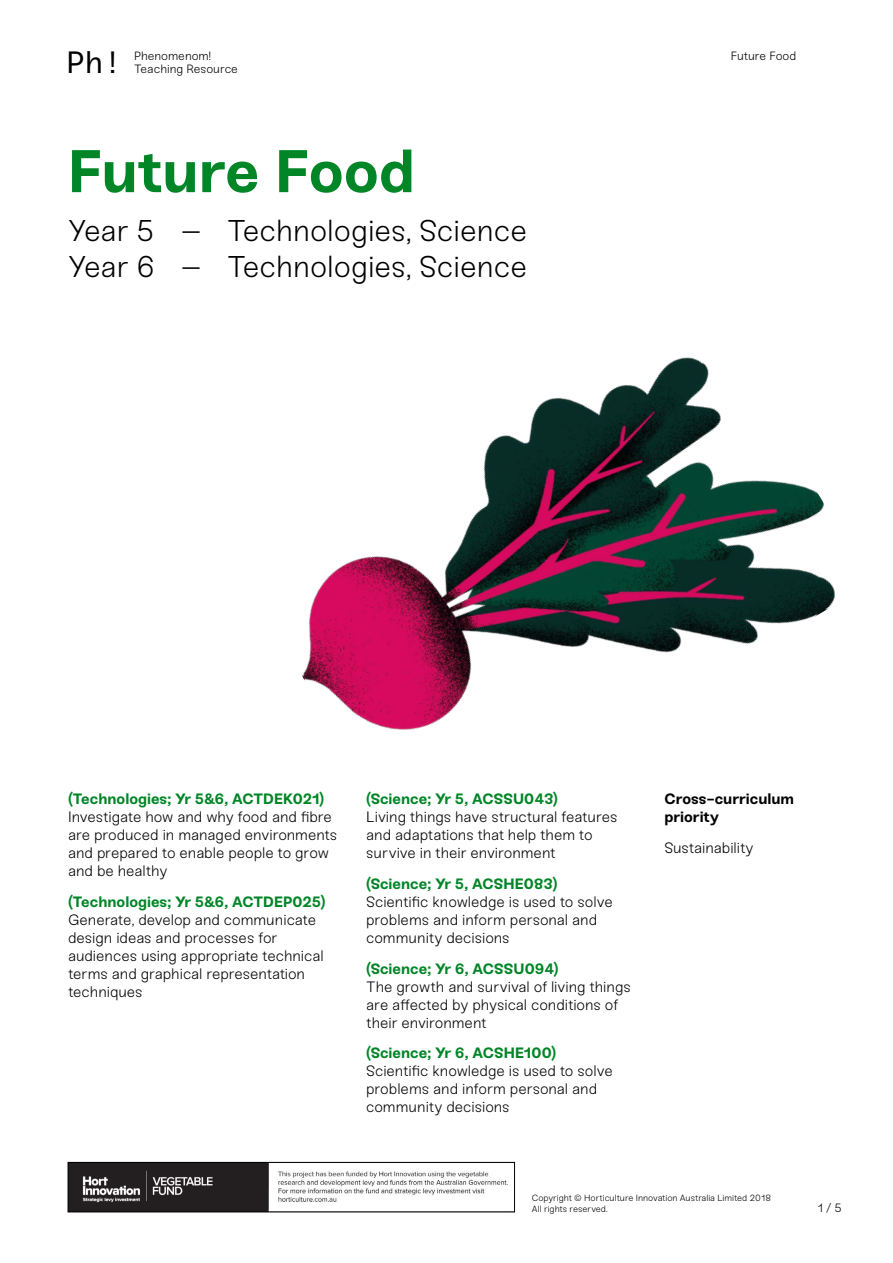
<style>
.page{position:relative;width:893px;height:1263px;background:#fff}
.page>*{position:absolute;margin:0;border:0;box-sizing:border-box;transform-origin:0 0}
.t1{font:700 60px "Sneak";color:#008527}
.t2{font:30.75px "Sneak Mono";color:#000}
.t3{font:300 30px/36px "Sneak";letter-spacing:-.005em;color:#000}
.t4{font:300 15px/18px "Sneak";color:#000}
.t5{font:700 15px "Sneak";letter-spacing:-.005em;color:#008527}
.t6{font:700 15px/18px "Sneak";color:#000}
.t7{font:300 12px/13.5px "Sneak";color:#000}
.t8{font:300 9px/10.8px "Sneak";letter-spacing:-.005em;color:#000}
</style>
<div class="page">
<img style="left:302px;top:357px;width:534px;height:373px">
<img style="left:70px;top:1164px;width:438px;height:46px">
<div style="left:68px;top:1162px;width:447px;height:50px;border:1px solid #000"></div>
<h2 class="t2" style="left:66px;top:44px;width:57px">Ph!</h2>
<p class="t7" style="left:134px;top:49px;width:105px">Phenomenom!<br>Teaching Resource</p>
<p class="t7" style="left:731px;top:49px;width:67px">Future Food</p>
<h1 class="t1" style="left:68px;top:134px;width:348px">Future Food</h1>
<h3 class="t3" style="left:68px;top:213px;width:461px">Year 5 – Technologies, Science<br>Year 6 – Technologies, Science</h3>
<p class="t5" style="left:68px;top:789px;width:258px">(Technologies; Yr 5&amp;6, ACTDEK021)</p>
<p class="t4" style="left:68px;top:808px;width:271px">Investigate how and why food and fibre are produced in managed environments and prepared to enable people to grow and be healthy</p>
<p class="t5" style="left:68px;top:892px;width:259px">(Technologies; Yr 5&amp;6, ACTDEP025)</p>
<p class="t4" style="left:68px;top:911px;width:257px">Generate, develop and communicate design ideas and processes for audiences using appropriate technical terms and graphical representation techniques</p>
<p class="t5" style="left:366px;top:789px;width:193px">(Science; Yr 5, ACSSU043)</p>
<p class="t4" style="left:366px;top:808px;width:253px">Living things have structural features and adaptations that help them to survive in their environment</p>
<p class="t5" style="left:366px;top:874px;width:193px">(Science; Yr 5, ACSHE083)</p>
<p class="t4" style="left:366px;top:893px;width:248px">Scientific knowledge is used to solve problems and inform personal and community decisions</p>
<p class="t5" style="left:366px;top:959px;width:194px">(Science; Yr 6, ACSSU094)</p>
<p class="t4" style="left:366px;top:977px;width:266px">The growth and survival of living things are affected by physical conditions of their environment</p>
<p class="t5" style="left:366px;top:1044px;width:191px">(Science; Yr 6, ACSHE100)</p>
<p class="t4" style="left:366px;top:1062px;width:248px">Scientific knowledge is used to solve problems and inform personal and community decisions</p>
<p class="t6" style="left:664px;top:790px;width:131px">Cross-curriculum priority</p>
<p class="t4" style="left:664px;top:839px;width:91px">Sustainability</p>
<p class="t8" style="left:532px;top:1193px;width:241px">Copyright © Horticulture Innovation Australia Limited 2018<br>All rights reserved.</p>
<p class="t7" style="left:817px;top:1201px;width:26px">1 / 5</p>
</div>
